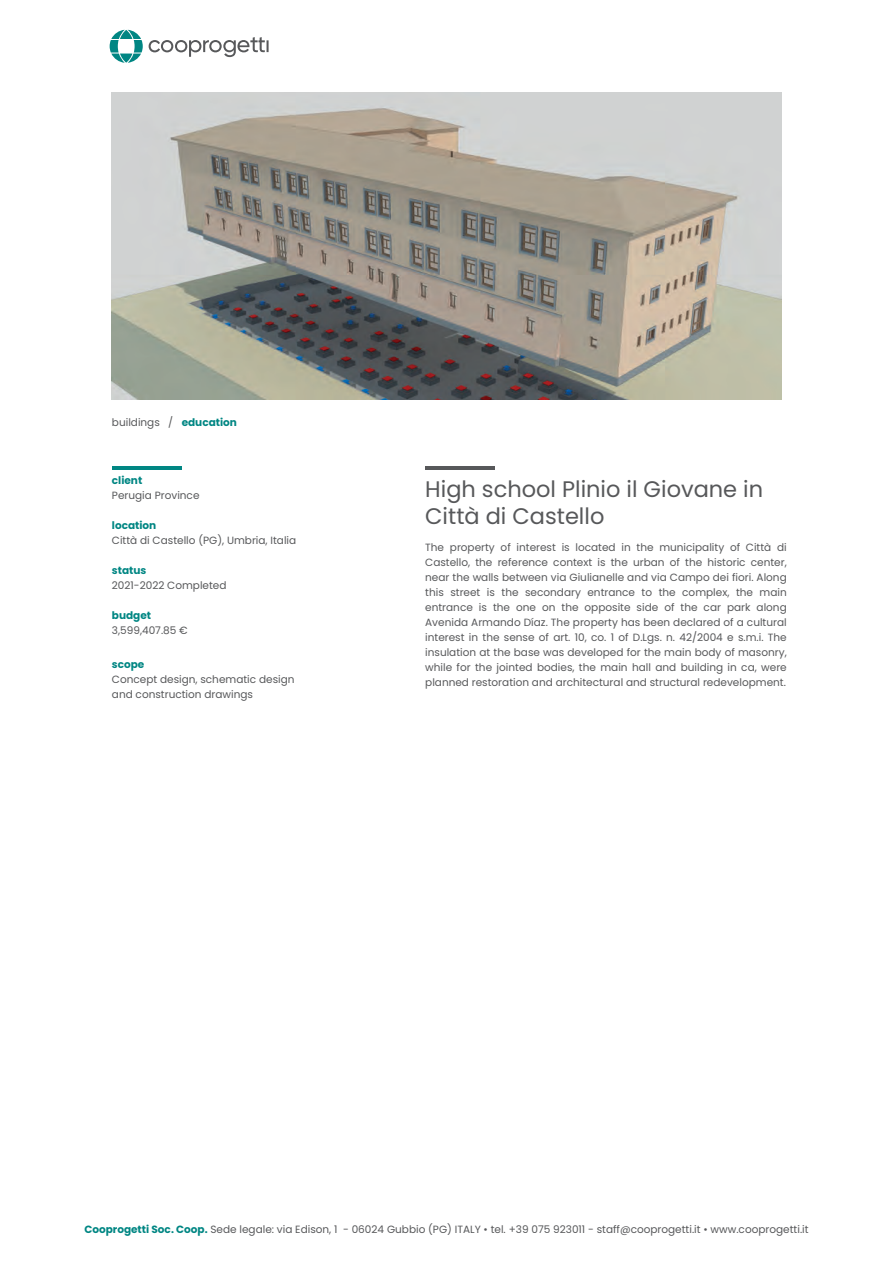
<style>
.page{position:relative;width:893px;height:1263px;background:#fff}
.page>*{position:absolute;margin:0;border:0;box-sizing:border-box;transform-origin:0 0}
.t1{font:22.5px/27px "Poppins";color:#57585a}
.t2{font:10.5px/15px "Poppins";color:#57585a}
.t3{font:700 10.5px "Poppins";color:#008683}
.s1{font-weight:700;color:#008683}
</style>
<div class="page">
<svg style="left:149px;top:37px;width:120px;height:20px"></svg>
<svg style="left:110px;top:30px;width:33px;height:33px"></svg>
<img style="left:112px;top:93px;width:669px;height:307px">
<hr style="left:425px;top:466px;width:70px;height:3px;background:#57585a">
<hr style="left:112px;top:466px;width:70px;height:3px;background:#008683">
<p class="t2" style="left:112px;top:415px;width:127px">buildings / <span class="s1">education</span></p>
<p class="t3" style="left:112px;top:474px;width:32px">client</p>
<p class="t2" style="left:112px;top:487px;width:89px">Perugia Province</p>
<p class="t3" style="left:112px;top:519px;width:46px">location</p>
<p class="t2" style="left:112px;top:532px;width:186px">Città di Castello (PG), Umbria, Italia</p>
<p class="t3" style="left:112px;top:564px;width:36px">status</p>
<p class="t2" style="left:112px;top:577px;width:116px">2021-2022 Completed</p>
<p class="t3" style="left:112px;top:609px;width:41px">budget</p>
<p class="t2" style="left:112px;top:622px;width:77px">3,599,407.85 €</p>
<p class="t3" style="left:112px;top:658px;width:34px">scope</p>
<p class="t2" style="left:112px;top:672px;width:184px">Concept design, schematic design and construction drawings</p>
<h1 class="t1" style="left:425px;top:475px;width:339px">High school Plinio il Giovane in<br>Città di Castello</h1>
<p class="t2" style="left:425px;top:540px;width:363px;text-align:justify">The property of interest is located in the municipality of Città di Castello, the reference context is the urban of the historic center, near the walls between via Giulianelle and via Campo dei fiori. Along this street is the secondary entrance to the complex, the main entrance is the one on the opposite side of the car park along Avenida Armando Díaz. The property has been declared of a cultural interest in the sense of art. 10, co. 1 of D.Lgs. n. 42/2004 e s.m.i. The insulation at the base was developed for the main body of masonry, while for the jointed bodies, the main hall and building in ca, were planned restoration and architectural and structural redevelopment.</p>
<p class="t2" style="left:84px;top:1222px;width:726px"><span class="s1">Cooprogetti Soc. Coop.</span> Sede legale: via Edison, 1 - 06024 Gubbio (PG) ITALY • tel. +39 075 923011 - staff@cooprogetti.it • www.cooprogetti.it</p>
</div>
